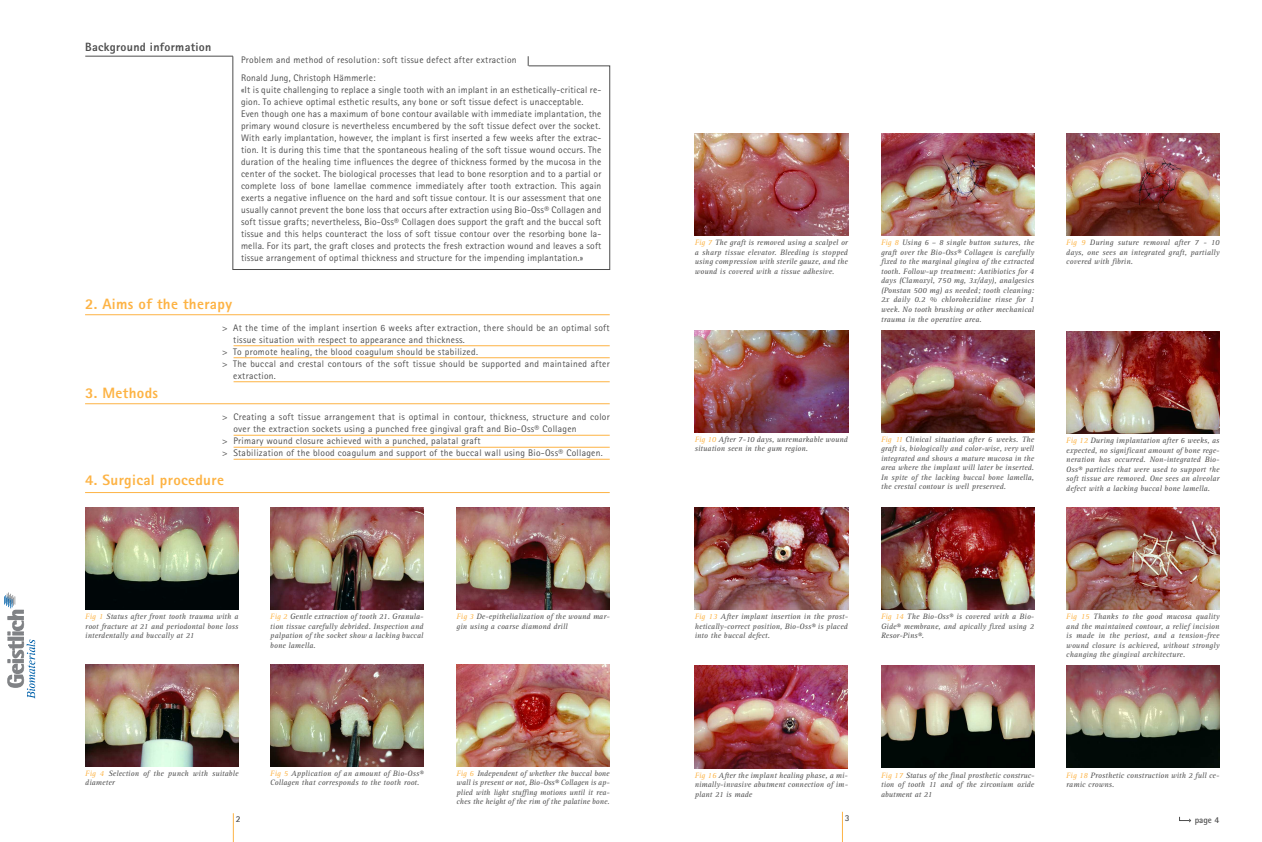
<style>
.page{position:relative;width:1262px;height:842px;background:#fff}
.page>*{position:absolute;margin:0;border:0;box-sizing:border-box;transform-origin:0 0}
.t1{font:800 15px "Rotis Sans Serif";letter-spacing:.02em;color:#fdb344}
.t2{font:800 12px "Rotis Sans Serif";letter-spacing:.02em;color:#4d4d4d}
.t3{font:9.5px/12px "Rotis Sans Serif";letter-spacing:.02em;color:#4d4d4d}
.t4{font:700 9px "Rotis Sans Serif";color:#4d4d4d}
.t5{font:italic 8px/9.5px "Rotis Serif";letter-spacing:.01em;color:#4d4d4d;text-align:justify}
.s1{color:#fdb344}
</style>
<div class="page">
<hr style="left:85px;top:315px;width:524px;height:1px;background:#fdb344">
<hr style="left:85px;top:404px;width:524px;height:1px;background:#fdb344">
<hr style="left:85px;top:492px;width:524px;height:1px;background:#fdb344">
<hr style="left:233px;top:346px;width:376px;height:1px;background:#fdb344">
<hr style="left:233px;top:358px;width:376px;height:1px;background:#fdb344">
<hr style="left:233px;top:382px;width:376px;height:1px;background:#fdb344">
<hr style="left:234px;top:435px;width:375px;height:1px;background:#fdb344">
<hr style="left:234px;top:447px;width:375px;height:1px;background:#fdb344">
<hr style="left:234px;top:459px;width:375px;height:1px;background:#fdb344">
<img style="left:85px;top:508px;width:153px;height:102px">
<img style="left:270px;top:508px;width:153px;height:102px">
<img style="left:456px;top:508px;width:153px;height:102px">
<img style="left:85px;top:664px;width:153px;height:102px">
<img style="left:270px;top:664px;width:153px;height:102px">
<img style="left:456px;top:664px;width:153px;height:102px">
<img style="left:881px;top:666px;width:153px;height:102px">
<img style="left:1066px;top:666px;width:153px;height:102px">
<img style="left:695px;top:134px;width:153px;height:102px">
<img style="left:881px;top:134px;width:153px;height:102px">
<img style="left:1066px;top:134px;width:153px;height:102px">
<img style="left:695px;top:330px;width:153px;height:102px">
<img style="left:881px;top:330px;width:153px;height:102px">
<img style="left:1066px;top:331px;width:153px;height:102px">
<img style="left:695px;top:507px;width:153px;height:102px">
<img style="left:881px;top:507px;width:153px;height:102px">
<img style="left:1066px;top:507px;width:153px;height:102px">
<img style="left:694px;top:666px;width:154px;height:102px">
<svg style="left:232px;top:56px;width:378px;height:214px"></svg>
<hr style="left:85px;top:56px;width:148px;height:1px;background:#4d4d4d">
<svg style="left:233px;top:813px;width:1px;height:29px"></svg>
<hr style="left:842px;top:812px;width:1px;height:30px;background:#fdb344">
<svg style="left:1179px;top:816px;width:12px;height:6px"></svg>
<svg style="left:4px;top:592px;width:31px;height:107px"></svg>
<h2 class="t2" style="left:85px;top:43px;width:127px">Background information</h2>
<p class="t3" style="left:241px;top:52px;width:277px;line-height:18px">Problem and method of resolution: soft tissue defect after extraction<br>Ronald Jung, Christoph Hämmerle:</p>
<p class="t3" style="left:241px;top:85px;width:362px">«It is quite challenging to replace a single tooth with an implant in an esthetically-critical re&shy;gion. To achieve optimal esthetic results, any bone or soft tissue defect is unacceptable.<br>Even though one has a maximum of bone contour available with immediate implantation, the primary wound closure is nevertheless encumbered by the soft tissue defect over the socket.<br>With early implantation, however, the implant is first inserted a few weeks after the extrac&shy;tion. It is during this time that the spontaneous healing of the soft tissue wound occurs. The duration of the healing time influences the degree of thickness formed by the mucosa in the center of the socket. The biological processes that lead to bone resorption and to a partial or complete loss of bone lamellae commence immediately after tooth extraction. This again exerts a negative influence on the hard and soft tissue contour. It is our assessment that one usually cannot prevent the bone loss that occurs after extraction using Bio-Oss® Collagen and soft tissue grafts; nevertheless, Bio-Oss® Collagen does support the graft and the buccal soft tissue and this helps counteract the loss of soft tissue contour over the resorbing bone la&shy;mella. For its part, the graft closes and protects the fresh extraction wound and leaves a soft tissue arrangement of optimal thickness and structure for the impending implantation.»</p>
<h1 class="t1" style="left:85px;top:298px;width:148px">2. Aims of the therapy</h1>
<h1 class="t1" style="left:85px;top:387px;width:74px">3. Methods</h1>
<p class="t3" style="left:222px;top:322px;width:389px">&gt; At the time of the implant insertion 6 weeks after extraction, there should be an optimal soft</p>
<p class="t3" style="left:233px;top:334px;width:233px">tissue situation with respect to appearance and thickness.</p>
<p class="t3" style="left:222px;top:346px;width:257px">&gt; To promote healing, the blood coagulum should be stabilized.</p>
<p class="t3" style="left:222px;top:358px;width:389px">&gt; The buccal and crestal contours of the soft tissue should be supported and maintained after</p>
<p class="t3" style="left:233px;top:370px;width:44px">extraction.</p>
<p class="t3" style="left:222px;top:412px;width:389px">&gt; Creating a soft tissue arrangement that is optimal in contour, thickness, structure and color</p>
<p class="t3" style="left:233px;top:424px;width:345px">over the extraction sockets using a punched free gingival graft and Bio-Oss® Collagen</p>
<p class="t3" style="left:222px;top:436px;width:260px">&gt; Primary wound closure achieved with a punched, palatal graft</p>
<p class="t3" style="left:222px;top:448px;width:382px">&gt; Stabilization of the blood coagulum and support of the buccal wall using Bio-Oss® Collagen.</p>
<h1 class="t1" style="left:85px;top:474px;width:140px">4. Surgical procedure</h1>
<p class="t5" style="left:85px;top:613px;width:155px"><span class="s1">Fig 1</span> Status after front tooth trauma with a root fracture at 21 and periodontal bone loss interdentally and buccally at 21</p>
<p class="t5" style="left:270px;top:613px;width:155px"><span class="s1">Fig 2</span> Gentle extraction of tooth 21. Granula&shy;tion tissue carefully debrided. Inspection and palpation of the socket show a lacking buccal bone lamella.</p>
<p class="t5" style="left:456px;top:613px;width:155px"><span class="s1">Fig 3</span> De-epithelialization of the wound mar&shy;gin using a coarse diamond drill</p>
<p class="t5" style="left:694px;top:239px;width:155px"><span class="s1">Fig 7</span> The graft is removed using a scalpel or a sharp tissue elevator. Bleeding is stopped using compression with sterile gauze, and the wound is covered with a tissue adhesive.</p>
<p class="t5" style="left:881px;top:239px;width:155px"><span class="s1">Fig 8</span> Using 6 – 8 single button sutures, the graft over the Bio-Oss® Collagen is carefully fixed to the marginal gingiva of the extracted tooth. Follow-up treatment: Antibiotics for 4 days (Clamoxyl, 750 mg, 3x/day), analgesics (Ponstan 500 mg) as needed; tooth cleaning:<br>2x daily 0.2 % chlorohexidine rinse for 1 week. No tooth brushing or other mechanical trauma in the operative area.</p>
<p class="t5" style="left:1066px;top:239px;width:155px"><span class="s1">Fig 9</span> During suture removal after 7 - 10 days, one sees an integrated graft, partially covered with fibrin.</p>
<p class="t5" style="left:694px;top:435px;width:155px"><span class="s1">Fig 10</span> After 7-10 days, unremarkable wound situation seen in the gum region.</p>
<p class="t5" style="left:881px;top:435px;width:155px"><span class="s1">Fig 11</span> Clinical situation after 6 weeks. The graft is, biologically and color-wise, very well integrated and shows a mature mucosa in the area where the implant will later be inserted.<br>In spite of the lacking buccal bone lamella, the crestal contour is well preserved.</p>
<p class="t5" style="left:1066px;top:436px;width:155px"><span class="s1">Fig 12</span> During implantation after 6 weeks, as expected, no significant amount of bone rege&shy;neration has occurred. Non-integrated Bio-Oss® particles that were used to support the soft tissue are removed. One sees an alveolar defect with a lacking buccal bone lamella.</p>
<p class="t5" style="left:694px;top:612px;width:155px"><span class="s1">Fig 13</span> After implant insertion in the prost&shy;hetically-correct position, Bio-Oss® is placed into the buccal defect.</p>
<p class="t5" style="left:881px;top:612px;width:155px"><span class="s1">Fig 14</span> The Bio-Oss® is covered with a Bio-Gide® membrane, and apically fixed using 2<br>Resor-Pins®.</p>
<p class="t5" style="left:1066px;top:612px;width:155px"><span class="s1">Fig 15</span> Thanks to the good mucosa quality and the maintained contour, a relief incision is made in the periost, and a tension-free wound closure is achieved, without strongly changing the gingival architecture.</p>
<p class="t5" style="left:85px;top:769px;width:155px"><span class="s1">Fig 4</span> Selection of the punch with suitable diameter</p>
<p class="t5" style="left:270px;top:769px;width:155px"><span class="s1">Fig 5</span> Application of an amount of Bio-Oss®<br>Collagen that corresponds to the tooth root.</p>
<p class="t5" style="left:456px;top:769px;width:155px"><span class="s1">Fig 6</span> Independent of whether the buccal bone wall is present or not, Bio-Oss® Collagen is ap&shy;plied with light stuffing motions until it rea&shy;ches the height of the rim of the palatine bone.</p>
<p class="t5" style="left:881px;top:771px;width:155px"><span class="s1">Fig 17</span> Status of the final prosthetic construc&shy;tion of tooth 11 and of the zirconium oxide abutment at 21</p>
<p class="t5" style="left:1066px;top:771px;width:155px"><span class="s1">Fig 18</span> Prosthetic construction with 2 full ce&shy;ramic crowns.</p>
<p class="t5" style="left:694px;top:771px;width:155px"><span class="s1">Fig 16</span> After the implant healing phase, a mi&shy;nimally-invasive abutment connection of im&shy;plant 21 is made</p>
<p class="t4" style="left:236px;top:816px;width:6px">2</p>
<p class="t4" style="left:844px;top:815px;width:6px">3</p>
<p class="t4" style="left:1194px;top:816px;width:26px">page 4</p>
</div>
